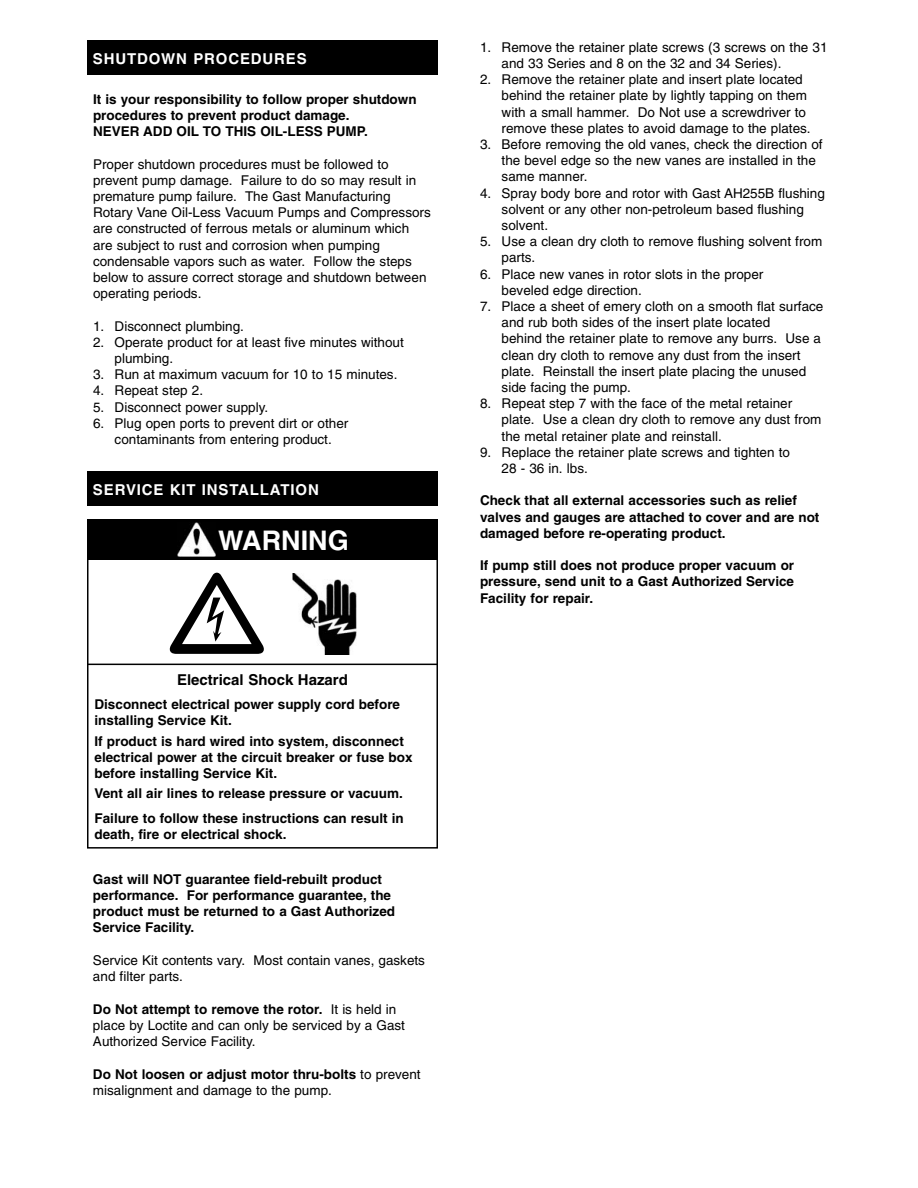
<style>
.page{position:relative;width:918px;height:1188px;background:#fff}
.page>*{position:absolute;margin:0;border:0;box-sizing:border-box;transform-origin:0 0}
.t1{font:700 27px "Helvetica";color:#fff}
.t2{font:700 15px "Helvetica";letter-spacing:.055em;color:#fff}
.t3{font:700 15px "Helvetica";color:#000}
.t4{font:13.5px/16.2px "Helvetica";color:#000}
.t5{font:700 13.5px/16.2px "Helvetica";color:#000}
.s1{font-weight:700}
</style>
<div class="page">
<div style="left:87px;top:472px;width:351px;height:34px;background:#000"></div>
<div style="left:87px;top:40px;width:351px;height:35px;background:#000"></div>
<div style="left:87px;top:519px;width:351px;height:330px;border:2px solid #000"></div>
<hr style="left:87px;top:664px;width:351px;height:1px;background:#000">
<img style="left:293px;top:573px;width:64px;height:81px">
<div style="left:87px;top:519px;width:351px;height:41px;background:#000"></div>
<img style="left:177px;top:523px;width:38px;height:33px">
<p class="t2" style="left:93px;top:53px;width:215px">SHUTDOWN PROCEDURES</p>
<p class="t5" style="left:93px;top:92px;width:325px">It is your responsibility to follow proper shutdown procedures to prevent product damage.<br>NEVER ADD OIL TO THIS OIL-LESS PUMP.</p>
<p class="t4" style="left:93px;top:157px;width:339px">Proper shutdown procedures must be followed to prevent pump damage. Failure to do so may result in premature pump failure. The Gast Manufacturing Rotary Vane Oil-Less Vacuum Pumps and Compressors are constructed of ferrous metals or aluminum which are subject to rust and corrosion when pumping condensable vapors such as water. Follow the steps below to assure correct storage and shutdown between operating periods.</p>
<p class="t4" style="left:93px;top:319px;width:152px">1. Disconnect plumbing.</p>
<p class="t4" style="left:115px;top:335px;width:291px;text-indent:-22px">2. Operate product for at least five minutes without plumbing.</p>
<p class="t4" style="left:93px;top:368px;width:306px">3. Run at maximum vacuum for 10 to 15 minutes.</p>
<p class="t4" style="left:93px;top:384px;width:112px">4. Repeat step 2.</p>
<p class="t4" style="left:93px;top:400px;width:177px">5. Disconnect power supply.</p>
<p class="t4" style="left:93px;top:416px;width:257px;text-align:center">6. Plug open ports to prevent dirt or other contaminants from entering product.</p>
<p class="t2" style="left:93px;top:484px;width:227px">SERVICE KIT INSTALLATION</p>
<h1 class="t1" style="left:218px;top:531px;width:132px">WARNING</h1>
<p class="t3" style="left:177px;top:674px;width:172px">Electrical Shock Hazard</p>
<p class="t5" style="left:94px;top:698px;width:307px">Disconnect electrical power supply cord before installing Service Kit.</p>
<p class="t5" style="left:94px;top:734px;width:320px">If product is hard wired into system, disconnect electrical power at the circuit breaker or fuse box before installing Service Kit.</p>
<p class="t5" style="left:94px;top:782px;width:311px;line-height:24.8px">Vent all air lines to release pressure or vacuum.<br>Failure to follow these instructions can result in</p>
<p class="t5" style="left:94px;top:828px;width:194px">death, fire or electrical shock.</p>
<p class="t5" style="left:93px;top:872px;width:304px">Gast will NOT guarantee field-rebuilt product performance. For performance guarantee, the product must be returned to a Gast Authorized Service Facility.</p>
<p class="t4" style="left:93px;top:953px;width:334px">Service Kit contents vary. Most contain vanes, gaskets and filter parts.</p>
<p class="t4" style="left:93px;top:1003px;width:314px"><span class="s1">Do Not attempt to remove the rotor.</span> It is held in place by Loctite and can only be serviced by a Gast<br>Authorized Service Facility.</p>
<p class="t4" style="left:93px;top:1067px;width:329px"><span class="s1">Do Not loosen or adjust motor thru-bolts</span> to prevent misalignment and damage to the pump.</p>
<p class="t4" style="left:502px;top:40px;width:327px;text-indent:-22px">1. Remove the retainer plate screws (3 screws on the 31 and 33 Series and 8 on the 32 and 34 Series).</p>
<p class="t4" style="left:502px;top:73px;width:311px;text-indent:-22px">2. Remove the retainer plate and insert plate located behind the retainer plate by lightly tapping on them with a small hammer. Do Not use a screwdriver to remove these plates to avoid damage to the plates.</p>
<p class="t4" style="left:502px;top:137px;width:323px;text-indent:-22px">3. Before removing the old vanes, check the direction of the bevel edge so the new vanes are installed in the same manner.</p>
<p class="t4" style="left:502px;top:186px;width:325px;text-indent:-22px">4. Spray body bore and rotor with Gast AH255B flushing solvent or any other non-petroleum based flushing solvent.</p>
<p class="t4" style="left:502px;top:235px;width:322px;text-indent:-22px">5. Use a clean dry cloth to remove flushing solvent from parts.</p>
<p class="t4" style="left:502px;top:267px;width:263px;text-indent:-22px">6. Place new vanes in rotor slots in the proper beveled edge direction.</p>
<p class="t4" style="left:502px;top:299px;width:323px;text-indent:-22px">7. Place a sheet of emery cloth on a smooth flat surface and rub both sides of the insert plate located<br>behind the retainer plate to remove any burrs. Use a clean dry cloth to remove any dust from the insert plate. Reinstall the insert plate placing the unused side facing the pump.</p>
<p class="t4" style="left:502px;top:397px;width:321px;text-indent:-22px">8. Repeat step 7 with the face of the metal retainer plate. Use a clean dry cloth to remove any dust from the metal retainer plate and reinstall.</p>
<p class="t4" style="left:502px;top:445px;width:290px;text-indent:-22px">9. Replace the retainer plate screws and tighten to<br>28 - 36 in. lbs.</p>
<p class="t5" style="left:480px;top:494px;width:341px">Check that all external accessories such as relief valves and gauges are attached to cover and are not damaged before re-operating product.</p>
<p class="t5" style="left:480px;top:559px;width:316px;text-align:justify">If pump still does not produce proper vacuum or pressure, send unit to a Gast Authorized Service Facility for repair.</p>
</div>
